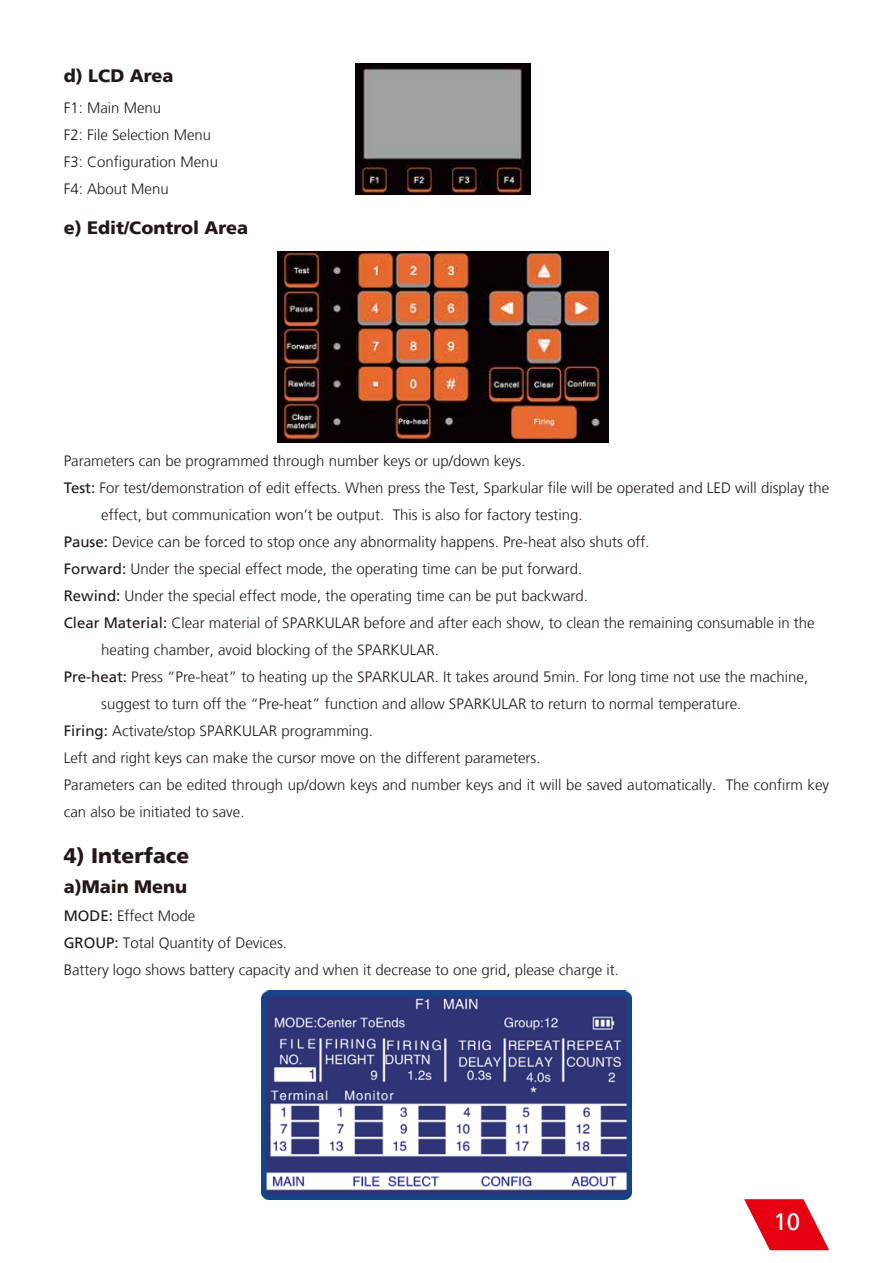
<style>
.page{position:relative;width:893px;height:1263px;background:#fff}
.page>*{position:absolute;margin:0;border:0;box-sizing:border-box;transform-origin:0 0}
.t1{font:24px "Frutiger LT";color:#fff}
.t2{font:900 21px "Frutiger LT";color:#221815}
.t3{font:900 18px "Frutiger LT";color:#221815}
.t4{font:300 15px/27px "Frutiger LT";color:#221815}
.s1{font-weight:400}
</style>
<div class="page">
<img style="left:356px;top:64px;width:174px;height:130px">
<img style="left:278px;top:252px;width:330px;height:191px">
<img style="left:262px;top:991px;width:369px;height:208px">
<svg style="left:744px;top:1199px;width:85px;height:51px"></svg>
<p class="t3" style="left:64px;top:64px;width:111px">d) LCD Area</p>
<p class="t4" style="left:64px;top:95px;width:156px">F1: Main Menu<br>F2: File Selection Menu<br>F3: Configuration Menu<br>F4: About Menu</p>
<p class="t3" style="left:64px;top:217px;width:186px">e) Edit/Control Area</p>
<p class="t4" style="left:64px;top:447px;width:463px">Parameters can be programmed through number keys or up/down keys.</p>
<p class="t4" style="left:64px;top:474px;width:767px"><span class="s1">Test:</span> For test/demonstration of edit effects. When press the Test, Sparkular file will be operated and LED will display the</p>
<p class="t4" style="left:101px;top:501px;width:483px">effect, but communication won’t be output. This is also for factory testing.</p>
<p class="t4" style="left:64px;top:528px;width:587px"><span class="s1">Pause:</span> Device can be forced to stop once any abnormality happens. Pre-heat also shuts off.</p>
<p class="t4" style="left:64px;top:555px;width:520px"><span class="s1">Forward:</span> Under the special effect mode, the operating time can be put forward.</p>
<p class="t4" style="left:64px;top:582px;width:526px"><span class="s1">Rewind:</span> Under the special effect mode, the operating time can be put backward.</p>
<p class="t4" style="left:64px;top:609px;width:752px"><span class="s1">Clear Material:</span> Clear material of SPARKULAR before and after each show, to clean the remaining consumable in the</p>
<p class="t4" style="left:101px;top:636px;width:339px">heating chamber, avoid blocking of the SPARKULAR.</p>
<p class="t4" style="left:64px;top:663px;width:746px"><span class="s1">Pre-heat:</span> Press “Pre-heat” to heating up the SPARKULAR. It takes around 5min. For long time not use the machine,</p>
<p class="t4" style="left:101px;top:690px;width:642px">suggest to turn off the “Pre-heat” function and allow SPARKULAR to return to normal temperature.</p>
<p class="t4" style="left:64px;top:717px;width:311px"><span class="s1">Firing:</span> Activate/stop SPARKULAR programming.</p>
<p class="t4" style="left:64px;top:744px;width:478px">Left and right keys can make the cursor move on the different parameters.</p>
<p class="t4" style="left:64px;top:771px;width:767px">Parameters can be edited through up/down keys and number keys and it will be saved automatically. The confirm key</p>
<p class="t4" style="left:64px;top:798px;width:182px">can also be initiated to save.</p>
<h2 class="t2" style="left:64px;top:843px;width:127px">4) Interface</h2>
<p class="t3" style="left:64px;top:876px;width:125px">a)Main Menu</p>
<p class="t4" style="left:64px;top:902px;width:557px"><span class="s1">MODE:</span> Effect Mode<br><span class="s1">GROUP:</span> Total Quantity of Devices.<br>Battery logo shows battery capacity and when it decrease to one grid, please charge it.</p>
<h1 class="t1" style="left:773px;top:1208px;width:28px">10</h1>
</div>
